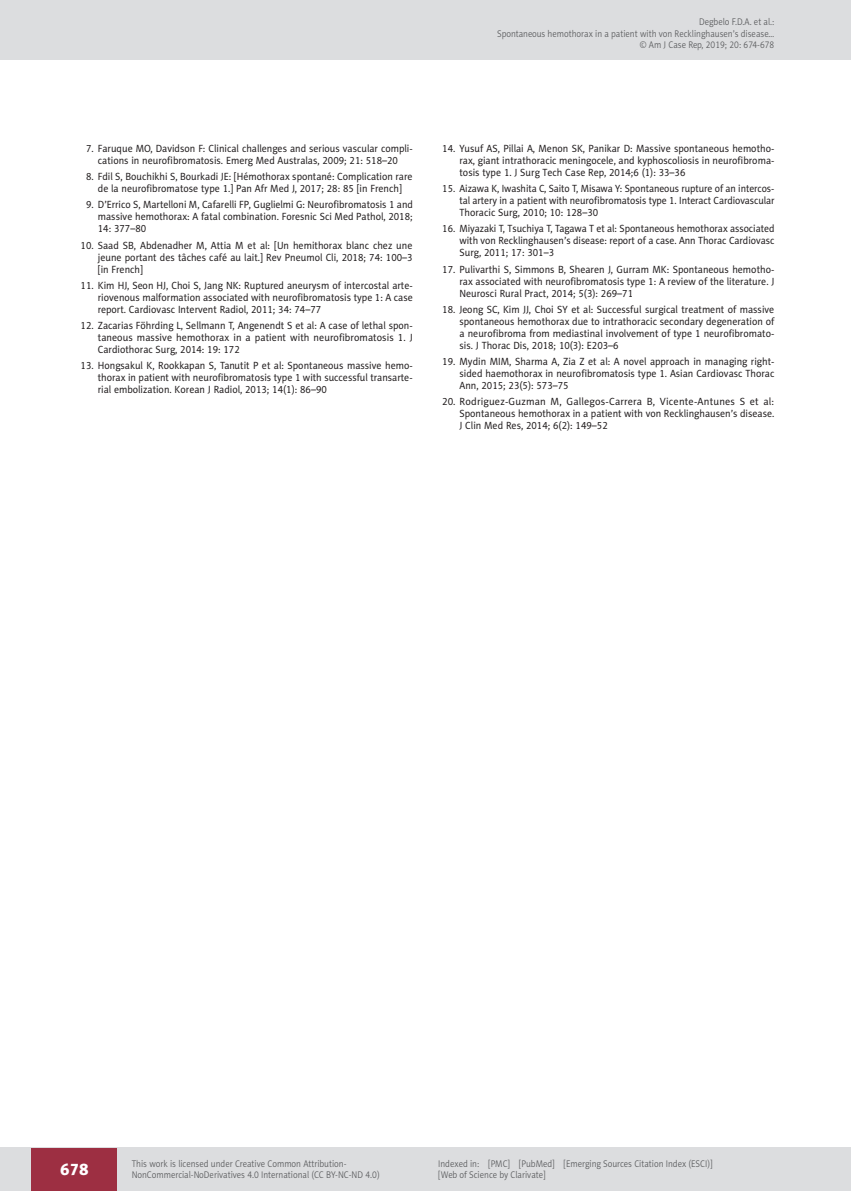
<style>
.page{position:relative;width:851px;height:1191px;background:#fff}
.page>*{position:absolute;margin:0;border:0;box-sizing:border-box;transform-origin:0 0}
.t1{font:16.5px "Naomi Sans EFN Heavy";color:#fff}
.AJCR_Referencje_punk{font:10.5px/12px "Naomi Sans EFN";color:#231f20;text-align:justify;scale:.95 1}
.AJCR_Referencje_punk-2{font:10.5px/12px "Naomi Sans EFN";color:#231f20;text-align:justify;scale:.94 1}
.AJCR_Referencje_punk-3{font:10.5px/12px "Naomi Sans EFN";color:#231f20;text-align:justify;scale:.93 1}
.AJCR_Referencje_punk-4{font:10.5px/12px "Naomi Sans EFN";color:#231f20;text-align:justify}
.t2{font:9.75px/11.2px "Naomi Sans EFN Light";color:#57585a;scale:.9 1}
</style>
<div class="page">
<div style="left:0;top:1148px;width:850px;height:43px;background:#dcdddf"></div>
<div style="left:32px;top:1147px;width:85px;height:43px;background:#9d2f42"></div>
<div style="left:0;top:0;width:850px;height:60px;background:#dcdddf"></div>
<p class="t2" style="left:497px;top:16px;width:309px;text-align:right">Degbelo F.D.A. et al.:<br>Spontaneous hemothorax in a patient with von Recklinghausen’s disease… © Am J Case Rep, 2019; 20: 674-678</p>
<p class="AJCR_Referencje_punk" style="left:86px;top:142px;width:345px;text-align:center">7. Faruque MO, Davidson F: Clinical challenges and serious vascular compli&shy;cations in neurofibromatosis. Emerg Med Australas, 2009; 21: 518–20</p>
<p class="AJCR_Referencje_punk" style="left:86px;top:171px;width:345px;text-align:center">8. Fdil S, Bouchikhi S, Bourkadi JE: [Hémothorax spontané: Complication rare de la neurofibromatose type 1.] Pan Afr Med J, 2017; 28: 85 [in French]</p>
<p class="AJCR_Referencje_punk-2" style="left:98px;top:199px;width:336px;text-indent:-12px">9. D’Errico S, Martelloni M, Cafarelli FP, Guglielmi G: Neurofibromatosis 1 and massive hemothorax: A fatal combination. Foresnic Sci Med Pathol, 2018; 14: 377–80</p>
<p class="AJCR_Referencje_punk" style="left:98px;top:239px;width:333px;text-indent:-17px">10. Saad SB, Abdenadher M, Attia M et al: [Un hemithorax blanc chez une jeune portant des tâches café au lait.] Rev Pneumol Cli, 2018; 74: 100–3 [in French]</p>
<p class="AJCR_Referencje_punk" style="left:98px;top:279px;width:333px;text-indent:-17px">11. Kim HJ, Seon HJ, Choi S, Jang NK: Ruptured aneurysm of intercostal arte&shy;riovenous malformation associated with neurofibromatosis type 1: A case report. Cardiovasc Intervent Radiol, 2011; 34: 74–77</p>
<p class="AJCR_Referencje_punk" style="left:98px;top:320px;width:333px;text-indent:-17px">12. Zacarias Föhrding L, Sellmann T, Angenendt S et al: A case of lethal spon&shy;taneous massive hemothorax in a patient with neurofibromatosis 1. J Cardiothorac Surg, 2014: 19: 172</p>
<p class="AJCR_Referencje_punk" style="left:98px;top:360px;width:333px;text-indent:-17px">13. Hongsakul K, Rookkapan S, Tanutit P et al: Spontaneous massive hemo&shy;thorax in patient with neurofibromatosis type 1 with successful transarte&shy;rial embolization. Korean J Radiol, 2013; 14(1): 86–90</p>
<p class="AJCR_Referencje_punk" style="left:459px;top:142px;width:333px;text-indent:-17px">14. Yusuf AS, Pillai A, Menon SK, Panikar D: Massive spontaneous hemotho&shy;rax, giant intrathoracic meningocele, and kyphoscoliosis in neurofibroma&shy;tosis type 1. J Surg Tech Case Rep, 2014;6 (1): 33–36</p>
<p class="AJCR_Referencje_punk-3" style="left:459px;top:183px;width:340px;text-indent:-17px">15. Aizawa K, Iwashita C, Saito T, Misawa Y: Spontaneous rupture of an intercos&shy;tal artery in a patient with neurofibromatosis type 1. Interact Cardiovascular Thoracic Surg, 2010; 10: 128–30</p>
<p class="AJCR_Referencje_punk-2" style="left:459px;top:223px;width:336px;text-indent:-17px">16. Miyazaki T, Tsuchiya T, Tagawa T et al: Spontaneous hemothorax associated with von Recklinghausen’s disease: report of a case. Ann Thorac Cardiovasc Surg, 2011; 17: 301–3</p>
<p class="AJCR_Referencje_punk" style="left:459px;top:263px;width:333px;text-indent:-17px">17. Pulivarthi S, Simmons B, Shearen J, Gurram MK: Spontaneous hemotho&shy;rax associated with neurofibromatosis type 1: A review of the literature. J Neurosci Rural Pract, 2014; 5(3): 269–71</p>
<p class="AJCR_Referencje_punk" style="left:459px;top:303px;width:333px;text-indent:-17px">18. Jeong SC, Kim JJ, Choi SY et al: Successful surgical treatment of massive spontaneous hemothorax due to intrathoracic secondary degeneration of a neurofibroma from mediastinal involvement of type 1 neurofibromato&shy;sis. J Thorac Dis, 2018; 10(3): E203–6</p>
<p class="AJCR_Referencje_punk" style="left:459px;top:356px;width:333px;text-indent:-17px">19. Mydin MIM, Sharma A, Zia Z et al: A novel approach in managing right&shy;sided haemothorax in neurofibromatosis type 1. Asian Cardiovasc Thorac Ann, 2015; 23(5): 573–75</p>
<p class="AJCR_Referencje_punk-4" style="left:459px;top:396px;width:316px;text-indent:-17px">20. Rodriguez-Guzman M, Gallegos-Carrera B, Vicente-Antunes S et al:<br>Spontaneous hemothorax in a patient with von Recklinghausen’s disease.<br>J Clin Med Res, 2014; 6(2): 149–52</p>
<h1 class="t1" style="left:60px;top:1159px;width:30px">678</h1>
<p class="t2" style="left:132px;top:1158px;width:277px">This work is licensed under Creative Common Attribution-<br>NonCommercial-NoDerivatives 4.0 International (CC BY-NC-ND 4.0)</p>
<p class="t2" style="left:438px;top:1158px;width:306px">Indexed in: [PMC] [PubMed] [Emerging Sources Citation Index (ESCI)] [Web of Science by Clarivate]</p>
</div>
